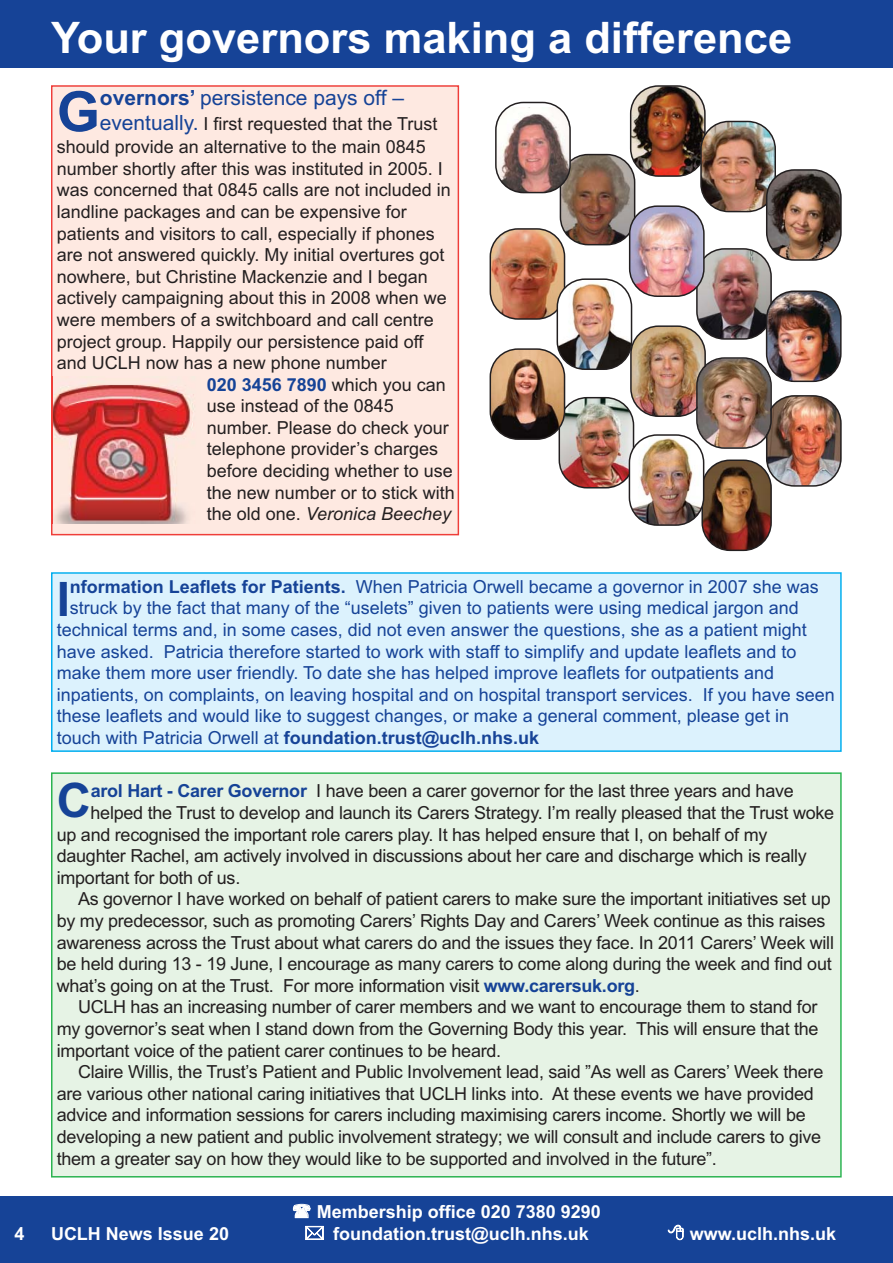
<style>
.page{position:relative;width:893px;height:1263px;background:#fff}
.page>*{position:absolute;margin:0;border:0;box-sizing:border-box;transform-origin:0 0}
.t1{font:700 55.5px "Arial";color:#164397}
.t2{font:700 47.55px "Arial";color:#164397}
.t3{font:700 43.5px "Arial";color:#fff}
.t4{font:21px "Arial";color:#164397}
.t5{font:18px "Arial";letter-spacing:-.015em;color:#231f20}
.t6{font:18px "Arial";color:#164397}
.t7{font:700 18px "Arial";color:#fff}
.t8{font:700 18px "Arial";color:#164397}
.t9{font:italic 18px "Arial";color:#231f20}
.s1{font-weight:700}
.s2{font-size:21px;color:#164397}
.s3{font-weight:400;color:#231f20}
.s4{font-style:normal}
.s5{font-weight:400}
.s6{font-weight:700;color:#164397}
</style>
<div class="page">
<div style="left:0;top:1196px;width:893px;height:67px;background:#164397"></div>
<div style="left:0;top:0;width:893px;height:67px;background:#164397"></div>
<div style="left:54px;top:88px;width:402px;height:444px;background:#fee9e1"></div>
<div style="left:51px;top:85px;width:408px;height:450px;border:2px solid #ef3e39"></div>
<div style="left:53px;top:774px;width:787px;height:402px;background:#e6f3e5"></div>
<div style="left:51px;top:772px;width:791px;height:406px;border:2px solid #2bb350"></div>
<div style="left:53px;top:574px;width:787px;height:176px;background:#dcf2fd"></div>
<div style="left:51px;top:572px;width:791px;height:180px;border:2px solid #00aeef"></div>
<img style="left:51px;top:377px;width:150px;height:146px">
<img style="left:489px;top:85px;width:353px;height:466px">
<h3 class="t3" style="left:51px;top:22px;width:743px">Your governors making a difference</h3>
<h1 class="t1" style="left:57px;top:92px;width:45px">G</h1>
<p class="t4" style="left:100px;top:90px;width:306px"><span class="s1">overnors’</span> persistence pays off –</p>
<p class="t5" style="left:100px;top:117px;width:339px"><span class="s2">eventually.</span> I first requested that the Trust</p>
<p class="t5" style="left:57px;top:140px;width:370px">should provide an alternative to the main 0845</p>
<p class="t5" style="left:57px;top:162px;width:388px">number shortly after this was instituted in 2005. I</p>
<p class="t5" style="left:57px;top:184px;width:396px">was concerned that 0845 calls are not included in</p>
<p class="t5" style="left:57px;top:205px;width:351px">landline packages and can be expensive for</p>
<p class="t5" style="left:57px;top:227px;width:380px">patients and visitors to call, especially if phones</p>
<p class="t5" style="left:57px;top:248px;width:389px">are not answered quickly. My initial overtures got</p>
<p class="t5" style="left:57px;top:270px;width:372px">nowhere, but Christine Mackenzie and I began</p>
<p class="t5" style="left:57px;top:291px;width:391px">actively campaigning about this in 2008 when we</p>
<p class="t5" style="left:57px;top:313px;width:378px">were members of a switchboard and call centre</p>
<p class="t5" style="left:57px;top:335px;width:368px">project group. Happily our persistence paid off</p>
<p class="t5" style="left:57px;top:356px;width:331px">and UCLH now has a new phone number</p>
<p class="t8" style="left:207px;top:378px;width:241px">020 3456 7890 <span class="s3">which you can</span></p>
<p class="t5" style="left:207px;top:399px;width:189px">use instead of the 0845</p>
<p class="t5" style="left:207px;top:421px;width:243px">number. Please do check your</p>
<p class="t5" style="left:207px;top:443px;width:233px">telephone provider’s charges</p>
<p class="t5" style="left:207px;top:464px;width:248px">before deciding whether to use</p>
<p class="t5" style="left:207px;top:486px;width:249px">the new number or to stick with</p>
<p class="t9" style="left:207px;top:504px;width:246px"><span class="s4">the old one.</span> Veronica Beechey</p>
<h2 class="t2" style="left:57px;top:582px;width:15px">I</h2>
<p class="t6" style="left:70px;top:580px;width:750px"><span class="s1">nformation Leaflets for Patients.</span> When Patricia Orwell became a governor in 2007 she was</p>
<p class="t6" style="left:70px;top:602px;width:730px">struck by the fact that many of the “uselets” given to patients were using medical jargon and</p>
<p class="t6" style="left:57px;top:623px;width:752px">technical terms and, in some cases, did not even answer the questions, she as a patient might</p>
<p class="t6" style="left:57px;top:645px;width:741px">have asked. Patricia therefore started to work with staff to simplify and update leaflets and to</p>
<p class="t6" style="left:57px;top:666px;width:719px">make them more user friendly. To date she has helped improve leaflets for outpatients and</p>
<p class="t6" style="left:57px;top:688px;width:780px">inpatients, on complaints, on leaving hospital and on hospital transport services. If you have seen</p>
<p class="t6" style="left:57px;top:710px;width:734px">these leaflets and would like to suggest changes, or make a general comment, please get in</p>
<p class="t8" style="left:57px;top:731px;width:484px"><span class="s5">touch with Patricia Orwell at</span> foundation.trust@uclh.nhs.uk</p>
<h2 class="t2" style="left:57px;top:783px;width:36px">C</h2>
<p class="t5" style="left:91px;top:785px;width:704px"><span class="s6">arol Hart - Carer Governor</span> I have been a carer governor for the last three years and have</p>
<p class="t5" style="left:91px;top:806px;width:745px">helped the Trust to develop and launch its Carers Strategy. I’m really pleased that the Trust woke</p>
<p class="t5" style="left:57px;top:828px;width:712px">up and recognised the important role carers play. It has helped ensure that I, on behalf of my</p>
<p class="t5" style="left:57px;top:849px;width:751px">daughter Rachel, am actively involved in discussions about her care and discharge which is really</p>
<p class="t5" style="left:57px;top:871px;width:185px">important for both of us.</p>
<p class="t5" style="left:78px;top:893px;width:754px">As governor I have worked on behalf of patient carers to make sure the important initiatives set up</p>
<p class="t5" style="left:57px;top:914px;width:770px">by my predecessor, such as promoting Carers’ Rights Day and Carers’ Week continue as this raises</p>
<p class="t5" style="left:57px;top:936px;width:779px">awareness across the Trust about what carers do and the issues they face. In 2011 Carers’ Week will</p>
<p class="t5" style="left:57px;top:957px;width:776px">be held during 13 - 19 June, I encourage as many carers to come along during the week and find out</p>
<p class="t5" style="left:57px;top:979px;width:585px">what’s going on at the Trust. For more information visit <span class="s6">www.carersuk.org</span>.</p>
<p class="t5" style="left:78px;top:1001px;width:741px">UCLH has an increasing number of carer members and we want to encourage them to stand for</p>
<p class="t5" style="left:57px;top:1022px;width:763px">my governor’s seat when I stand down from the Governing Body this year. This will ensure that the</p>
<p class="t5" style="left:57px;top:1044px;width:446px">important voice of the patient carer continues to be heard.</p>
<p class="t5" style="left:78px;top:1065px;width:747px">Claire Willis, the Trust’s Patient and Public Involvement lead, said ”As well as Carers’ Week there</p>
<p class="t5" style="left:57px;top:1087px;width:758px">are various other national caring initiatives that UCLH links into. At these events we have provided</p>
<p class="t5" style="left:57px;top:1108px;width:750px">advice and information sessions for carers including maximising carers income. Shortly we will be</p>
<p class="t5" style="left:57px;top:1130px;width:766px">developing a new patient and public involvement strategy; we will consult and include carers to give</p>
<p class="t5" style="left:57px;top:1152px;width:662px">them a greater say on how they would like to be supported and involved in the future”.</p>
<p class="t7" style="left:317px;top:1205px;width:285px">Membership office 020 7380 9290</p>
<p class="t7" style="left:15px;top:1227px;width:12px">4</p>
<p class="t7" style="left:51px;top:1227px;width:179px">UCLH News Issue 20</p>
<p class="t7" style="left:333px;top:1227px;width:257px">foundation.trust@uclh.nhs.uk</p>
<p class="t7" style="left:690px;top:1227px;width:148px">www.uclh.nhs.uk</p>
</div>
